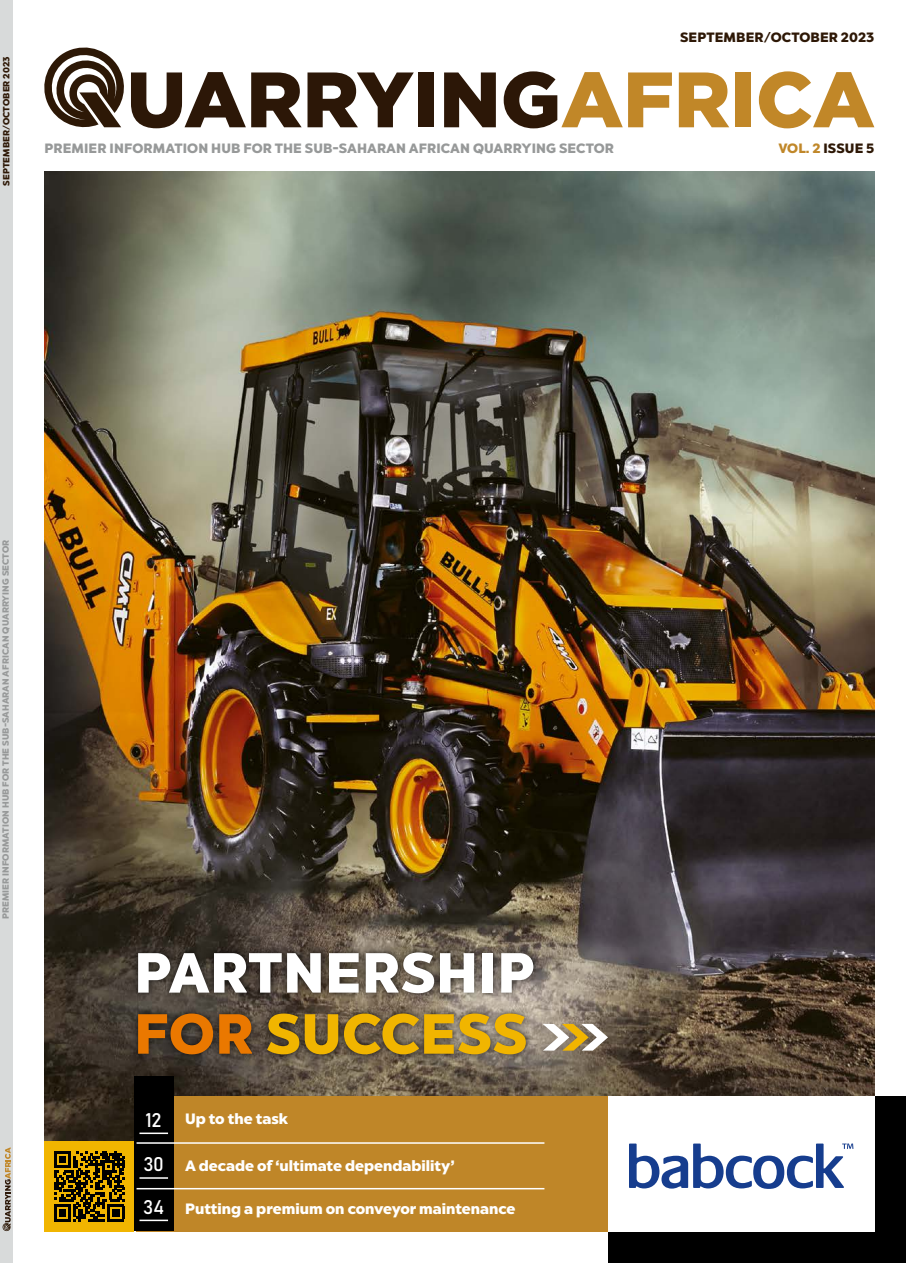
<style>
.page{position:relative;width:906px;height:1263px;background:#fff}
.page>*{position:absolute;margin:0;border:0;box-sizing:border-box;transform-origin:0 0}
.t1{font:800 56.4px/61.1px "Chronica Pro";letter-spacing:.01em;color:#fff}
.t2{font:19.5px/42.3px "Bahnschrift";color:#fff}
.t3{font:800 15px "Chronica Pro";color:#fff}
.t4{font:800 13.5px "Chronica Pro";letter-spacing:.01em;color:#979999}
.t5{font:800 13.5px "Chronica Pro";letter-spacing:.01em;color:#2e1806}
.t6{font:800 9px "Chronica Pro";letter-spacing:.01em;color:#979999}
.t7{font:800 9px "Chronica Pro";letter-spacing:.01em;color:#2e1806}
.s1{color:#c08729}
.s2{color:#ea7800}
.s3{color:#f1b500}
</style>
<div class="page">
<img style="left:44px;top:171px;width:830px;height:970px">
<div style="left:0;top:0;width:13px;height:1263px;background:#d8dada"></div>
<div style="left:137px;top:1096px;width:471px;height:135px;background:#bf8628"></div>
<div style="left:44px;top:1141px;width:90px;height:90px;background:#f1b500"></div>
<svg style="left:54px;top:1151px;width:70px;height:70px"></svg>
<div style="left:134px;top:1077px;width:39px;height:154px;background:#000"></div>
<hr style="left:137px;top:1142px;width:407px;height:2px;background:#fff">
<hr style="left:137px;top:1188px;width:407px;height:1px;background:#fff">
<hr style="left:139px;top:1132px;width:29px;height:2px;background:#fff">
<hr style="left:139px;top:1177px;width:29px;height:2px;background:#fff">
<hr style="left:139px;top:1219px;width:29px;height:2px;background:#fff">
<div style="left:608px;top:1096px;width:298px;height:167px;background:#000"></div>
<div style="left:608px;top:1096px;width:266px;height:135px;background:#fff"></div>
<svg style="left:542px;top:1024px;width:66px;height:26px"></svg>
<div style="left:129px;top:944px;width:413px;height:118px;background:#000;opacity:.75"></div>
<div style="left:419px;top:72px;width:15px;height:55px;background:#2c1707"></div>
<svg style="left:444px;top:72px;width:52px;height:55px"></svg>
<svg style="left:504px;top:71px;width:168px;height:57px"></svg>
<svg style="left:679px;top:72px;width:50px;height:55px"></svg>
<div style="left:735px;top:72px;width:15px;height:55px;background:#c18728"></div>
<svg style="left:759px;top:71px;width:115px;height:57px"></svg>
<svg style="left:44px;top:47px;width:370px;height:82px"></svg>
<svg style="left:2px;top:1147px;width:9px;height:84px"></svg>
<svg style="left:629px;top:1143px;width:224px;height:46px"></svg>
<p class="t7" style="left:-1px;top:186px;width:131px;rotate:-90deg">SEPTEMBER/OCTOBER 2023</p>
<p class="t4" style="left:44px;top:138px;width:571px">PREMIER INFORMATION HUB FOR THE SUB-SAHARAN AFRICAN QUARRYING SECTOR</p>
<p class="t5" style="left:680px;top:27px;width:196px">SEPTEMBER/OCTOBER 2023</p>
<p class="t5" style="left:778px;top:138px;width:98px"><span class="s1">VOL. 2</span> ISSUE 5</p>
<p class="t6" style="left:-1px;top:919px;width:381px;rotate:-90deg">PREMIER INFORMATION HUB FOR THE SUB-SAHARAN AFRICAN QUARRYING SECTOR</p>
<h1 class="t1" style="left:134px;top:939px;width:402px">PARTNERSHIP<br><span class="s2">FOR</span> <span class="s3">SUCCESS</span></h1>
<h2 class="t2" style="left:146px;top:1097px;width:18px">12</h2>
<h2 class="t2" style="left:143px;top:1142px;width:23px">30<br>34</h2>
<p class="t3" style="left:185px;top:1107px;width:104px">Up to the task</p>
<p class="t3" style="left:185px;top:1154px;width:271px">A decade of ‘ultimate dependability’</p>
<p class="t3" style="left:185px;top:1197px;width:332px">Putting a premium on conveyor maintenance</p>
</div>
